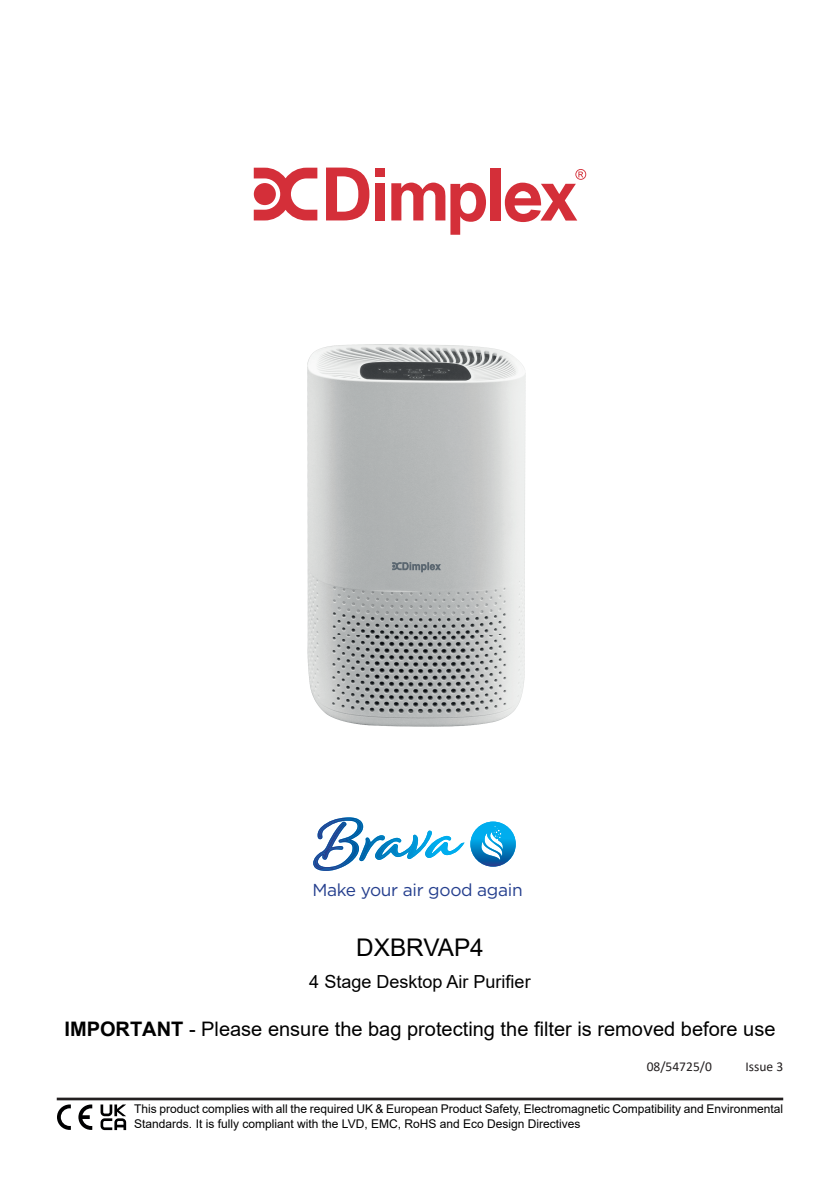
<style>
.page{position:relative;width:840px;height:1191px;background:#fff}
.page>*{position:absolute;margin:0;border:0;box-sizing:border-box;transform-origin:0 0}
.t1{font:24.2px "Arial";color:#000}
.t2{font:20px "Arial";color:#000}
.t3{font:18px "Arial";color:#000}
.t4{font:17.2px "Gotham";letter-spacing:-.02em;color:#253f8e}
.Body_text{font:13.6px "Calibri";color:#231f20}
.t5{font:12px/14.4px "Arial";color:#000}
.s1{font-weight:700}
</style>
<div class="page">
<svg style="left:253px;top:168px;width:64px;height:52px"></svg>
<svg style="left:326px;top:167px;width:43px;height:53px"></svg>
<div style="left:375px;top:183px;width:10px;height:37px;background:#d42f39"></div>
<div style="left:375px;top:168px;width:10px;height:8px;background:#d42f39"></div>
<div style="left:490px;top:168px;width:10px;height:52px;background:#d42f39"></div>
<svg style="left:391px;top:183px;width:94px;height:52px"></svg>
<svg style="left:504px;top:169px;width:82px;height:53px"></svg>
<hr style="left:57px;top:1097px;width:725px;height:3px;background:#231f20">
<svg style="left:57px;top:1104px;width:14px;height:25px"></svg>
<svg style="left:78px;top:1104px;width:14px;height:25px"></svg>
<img style="left:307px;top:344px;width:219px;height:383px">
<svg style="left:392px;top:562px;width:48px;height:10px"></svg>
<svg style="left:313px;top:817px;width:151px;height:54px"></svg>
<svg style="left:470px;top:821px;width:45px;height:45px"></svg>
<svg style="left:100px;top:1104px;width:26px;height:26px"></svg>
<p class="t4" style="left:312px;top:878px;width:212px">Make your air good again</p>
<p class="t1" style="left:356px;top:931px;width:129px">DXBRVAP4</p>
<p class="t3" style="left:309px;top:968px;width:223px">4 Stage Desktop Air Purifier</p>
<p class="t2" style="left:64px;top:1015px;width:712px"><span class="s1">IMPORTANT</span> - Please ensure the bag protecting the filter is removed before use</p>
<p class="Body_text" style="left:646px;top:1057px;width:67px">08/54725/0</p>
<p class="Body_text" style="left:745px;top:1057px;width:39px">Issue 3</p>
<p class="t5" style="left:134px;top:1101px;width:650px">This product complies with all the required UK &amp; European Product Safety, Electromagnetic Compatibility and Environmental<br>Standards. It is fully compliant with the LVD, EMC, RoHS and Eco Design Directives</p>
</div>
